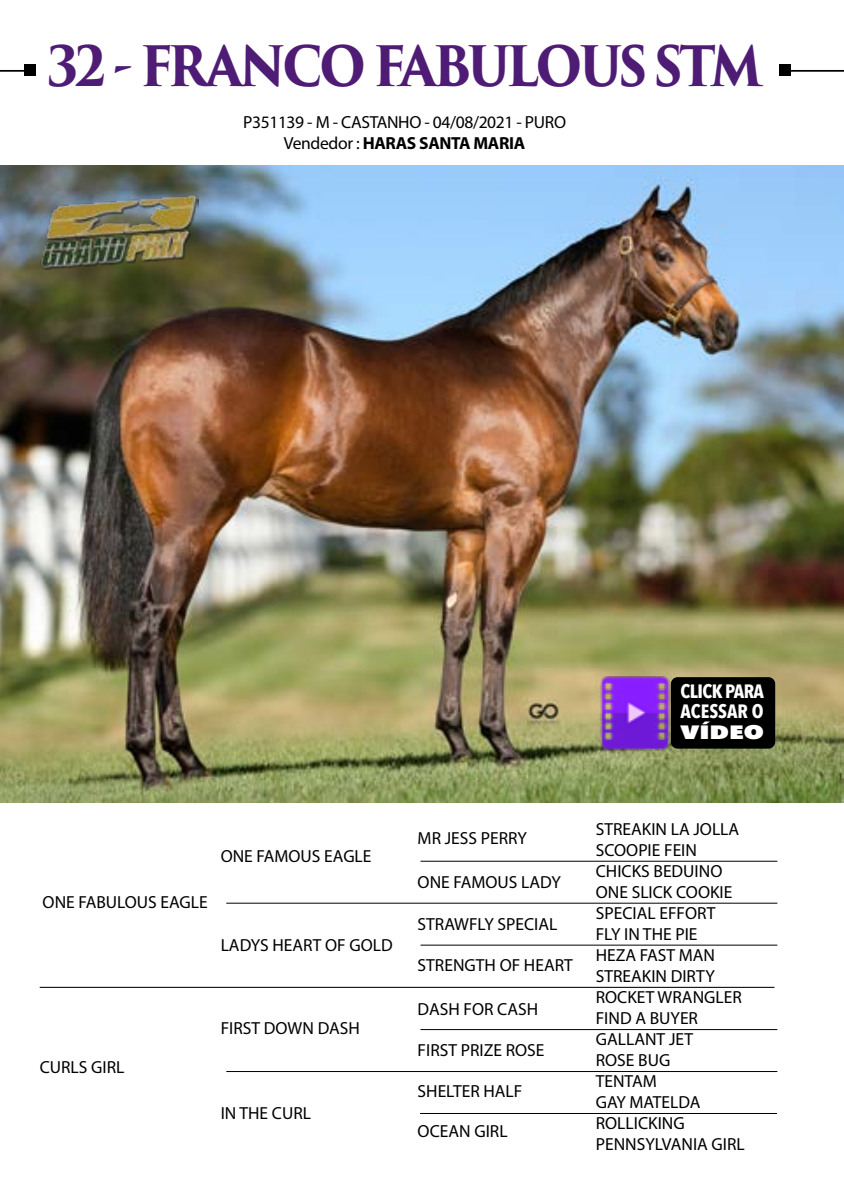
<style>
.page{position:relative;width:844px;height:1191px;background:#fff}
.page>*{position:absolute;margin:0;border:0;box-sizing:border-box;transform-origin:0 0}
.t1{font:700 54.25px "Trajan Pro 3";letter-spacing:-.075em;color:#4e1c74;scale:.91 1}
.t2{font:700 19.25px/20.7px "Avenir Next Condensed";letter-spacing:-.03em;color:#fff}
.t3{font:800 19.25px "Avenir Next Condensed";color:#fff;scale:1.63 1}
.t4{font:17.5px/21px "Myriad Pro";color:#000}
.t5{font:17.5px/21px "Myriad Pro";letter-spacing:-.02em;color:#000;text-align:center}
.s1{font-weight:700}
</style>
<div class="page">
<hr style="left:40px;top:986px;width:734px;height:2px;background:#000">
<hr style="left:226px;top:903px;width:551px;height:1px;background:#000">
<hr style="left:420px;top:861px;width:357px;height:1px;background:#000">
<hr style="left:420px;top:944px;width:357px;height:1px;background:#000">
<hr style="left:420px;top:1029px;width:357px;height:1px;background:#000">
<hr style="left:420px;top:1113px;width:356px;height:1px;background:#000">
<hr style="left:226px;top:1071px;width:551px;height:1px;background:#000">
<hr style="left:788px;top:70px;width:55px;height:2px;background:#000">
<hr style="left:0;top:70px;width:30px;height:2px;background:#000">
<div style="left:779px;top:64px;width:11px;height:12px;background:#000"></div>
<div style="left:24px;top:64px;width:11px;height:12px;background:#000"></div>
<img style="left:0;top:165px;width:842px;height:637px">
<img style="left:595px;top:673px;width:79px;height:78px">
<div style="left:670px;top:677px;width:105px;height:71px;background:#000;border-radius:7px"></div>
<img style="left:40px;top:193px;width:158px;height:76px">
<h1 class="t1" style="left:46px;top:26px;width:788px">32 - FRANCO FABULOUS STM</h1>
<p class="t5" style="left:243px;top:111px;width:324px">P351139 - M - CASTANHO - 04/08/2021 - PURO<br>Vendedor : <span class="s1">HARAS SANTA MARIA</span></p>
<p class="t2" style="left:680px;top:680px;width:85px">CLICK PARA<br>ACESSAR O</p>
<p class="t3" style="left:680px;top:720px;width:53px">VÍDEO</p>
<p class="t4" style="left:43px;top:891px;width:167px">ONE FABULOUS EAGLE</p>
<p class="t4" style="left:221px;top:845px;width:152px">ONE FAMOUS EAGLE</p>
<p class="t4" style="left:221px;top:934px;width:173px">LADYS HEART OF GOLD</p>
<p class="t4" style="left:40px;top:1056px;width:86px">CURLS GIRL</p>
<p class="t4" style="left:221px;top:1017px;width:141px">FIRST DOWN DASH</p>
<p class="t4" style="left:221px;top:1102px;width:92px">IN THE CURL</p>
<p class="t4" style="left:417px;top:827px;width:111px">MR JESS PERRY</p>
<p class="t4" style="left:417px;top:871px;width:145px">ONE FAMOUS LADY</p>
<p class="t4" style="left:417px;top:913px;width:141px">STRAWFLY SPECIAL</p>
<p class="t4" style="left:417px;top:954px;width:157px">STRENGTH OF HEART</p>
<p class="t4" style="left:417px;top:998px;width:122px">DASH FOR CASH</p>
<p class="t4" style="left:417px;top:1039px;width:128px">FIRST PRIZE ROSE</p>
<p class="t4" style="left:417px;top:1079px;width:106px">SHELTER HALF</p>
<p class="t4" style="left:417px;top:1120px;width:91px">OCEAN GIRL</p>
<p class="t4" style="left:595px;top:818px;width:150px">STREAKIN LA JOLLA<br>SCOOPIE FEIN<br>CHICKS BEDUINO<br>ONE SLICK COOKIE<br>SPECIAL EFFORT<br>FLY IN THE PIE<br>HEZA FAST MAN<br>STREAKIN DIRTY<br>ROCKET WRANGLER<br>FIND A BUYER<br>GALLANT JET<br>ROSE BUG<br>TENTAM<br>GAY MATELDA<br>ROLLICKING<br>PENNSYLVANIA GIRL</p>
</div>
